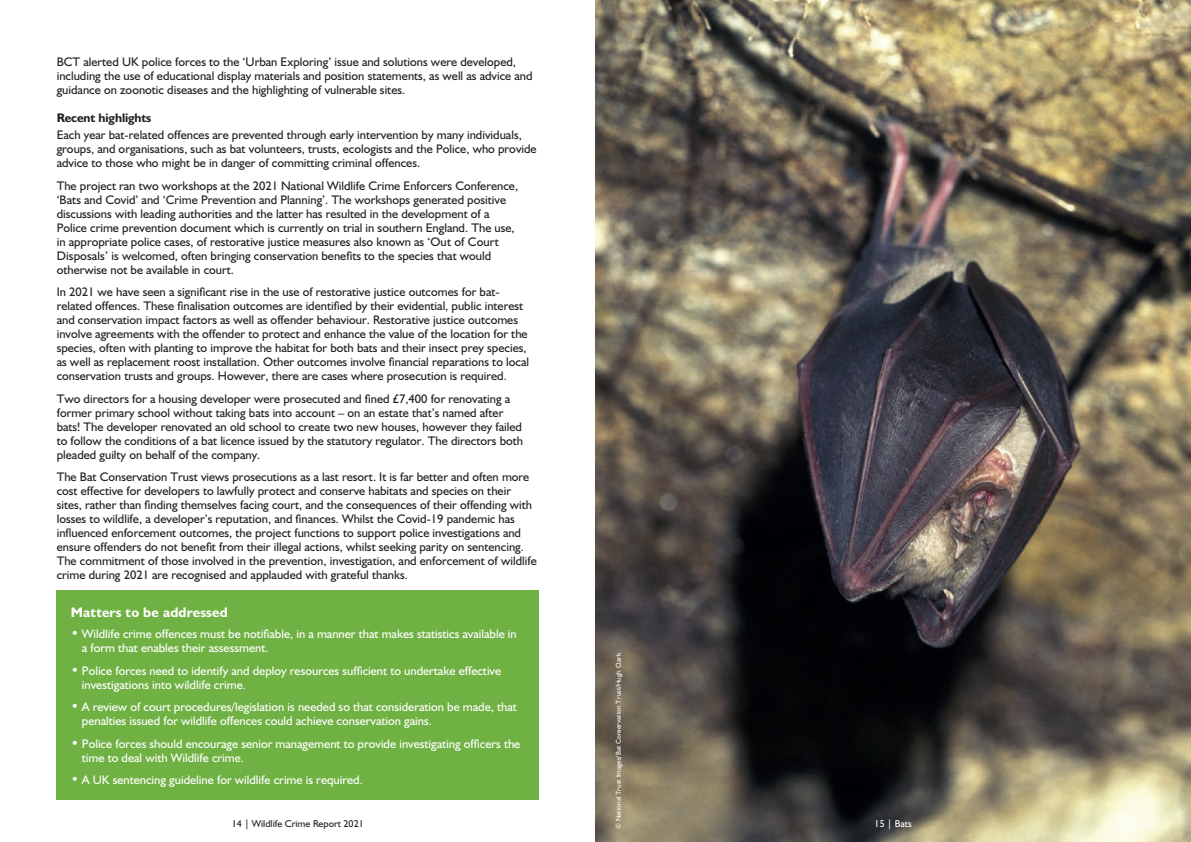
<style>
.page{position:relative;width:1191px;height:842px;background:#fff}
.page>*{position:absolute;margin:0;border:0;box-sizing:border-box;transform-origin:0 0}
.t1{font:700 14px "Humanist 521 BT";letter-spacing:.01em;color:#fff}
.t2{font:12.5px/14px "Humanist 521 BT";color:#231f20}
.t3{font:12.5px/14px "Humanist 521 BT";color:#fff}
.t4{font:700 12.5px "Humanist 521 BT";letter-spacing:-.01em;color:#231f20}
.t5{font:10px "Humanist 521 BT";color:#231f20}
.t6{font:10px "Humanist 521 BT";color:#fff}
.t7{font:7px "Humanist 521 BT";letter-spacing:.01em;color:#fff}
.s1{font-size:14px}
</style>
<div class="page">
<div style="left:57px;top:590px;width:482px;height:209px;background:#6fb143"></div>
<img style="left:595px;top:0;width:596px;height:842px">
<p class="t2" style="left:57px;top:55px;width:477px">BCT alerted UK police forces to the ‘Urban Exploring’ issue and solutions were developed, including the use of educational display materials and position statements, as well as advice and guidance on zoonotic diseases and the highlighting of vulnerable sites.</p>
<p class="t4" style="left:57px;top:110px;width:96px">Recent highlights</p>
<p class="t2" style="left:57px;top:128px;width:481px">Each year bat-related offences are prevented through early intervention by many individuals, groups, and organisations, such as bat volunteers, trusts, ecologists and the Police, who provide advice to those who might be in danger of committing criminal offences.</p>
<p class="t2" style="left:57px;top:178px;width:463px">The project ran two workshops at the 2021 National Wildlife Crime Enforcers Conference, ‘Bats and Covid’ and ‘Crime Prevention and Planning’. The workshops generated positive discussions with leading authorities and the latter has resulted in the development of a Police crime prevention document which is currently on trial in southern England. The use, in appropriate police cases, of restorative justice measures also known as ‘Out of Court Disposals’ is welcomed, often bringing conservation benefits to the species that would otherwise not be available in court.</p>
<p class="t2" style="left:57px;top:285px;width:474px">In 2021 we have seen a significant rise in the use of restorative justice outcomes for bat&shy;related offences. These finalisation outcomes are identified by their evidential, public interest and conservation impact factors as well as offender behaviour. Restorative justice outcomes involve agreements with the offender to protect and enhance the value of the location for the species, often with planting to improve the habitat for both bats and their insect prey species, as well as replacement roost installation. Other outcomes involve financial reparations to local conservation trusts and groups. However, there are cases where prosecution is required.</p>
<p class="t2" style="left:57px;top:391px;width:468px">Two directors for a housing developer were prosecuted and fined £7,400 for renovating a former primary school without taking bats into account – on an estate that’s named after bats! The developer renovated an old school to create two new houses, however they failed to follow the conditions of a bat licence issued by the statutory regulator. The directors both pleaded guilty on behalf of the company.</p>
<p class="t2" style="left:57px;top:470px;width:481px">The Bat Conservation Trust views prosecutions as a last resort. It is far better and often more cost effective for developers to lawfully protect and conserve habitats and species on their sites, rather than finding themselves facing court, and the consequences of their offending with losses to wildlife, a developer’s reputation, and finances. Whilst the Covid-19 pandemic has influenced enforcement outcomes, the project functions to support police investigations and ensure offenders do not benefit from their illegal actions, whilst seeking parity on sentencing.<br>The commitment of those involved in the prevention, investigation, and enforcement of wildlife crime during 2021 are recognised and applauded with grateful thanks.</p>
<p class="t1" style="left:71px;top:604px;width:158px">Matters to be addressed</p>
<p class="t3" style="left:82px;top:627px;width:436px;text-indent:-11px"><span class="s1">•</span> Wildlife crime offences must be notifiable, in a manner that makes statistics available in a form that enables their assessment.</p>
<p class="t3" style="left:82px;top:663px;width:421px;text-indent:-11px"><span class="s1">•</span> Police forces need to identify and deploy resources sufficient to undertake effective investigations into wildlife crime.</p>
<p class="t3" style="left:82px;top:700px;width:436px;text-indent:-11px"><span class="s1">•</span> A review of court procedures/legislation is needed so that consideration be made, that penalties issued for wildlife offences could achieve conservation gains.</p>
<p class="t3" style="left:82px;top:736px;width:440px;text-indent:-11px"><span class="s1">•</span> Police forces should encourage senior management to provide investigating officers the time to deal with Wildlife crime.</p>
<p class="t3" style="left:71px;top:773px;width:293px"><span class="s1">•</span> A UK sentencing guideline for wildlife crime is required.</p>
<p class="t5" style="left:232px;top:817px;width:133px">14 | Wildlife Crime Report 2021</p>
<p class="t7" style="left:614px;top:829px;width:178px;rotate:-90deg">© National Trust Images/Bat Conservation Trust/Hugh Clark</p>
<p class="t6" style="left:874px;top:817px;width:39px">15 | Bats</p>
</div>
